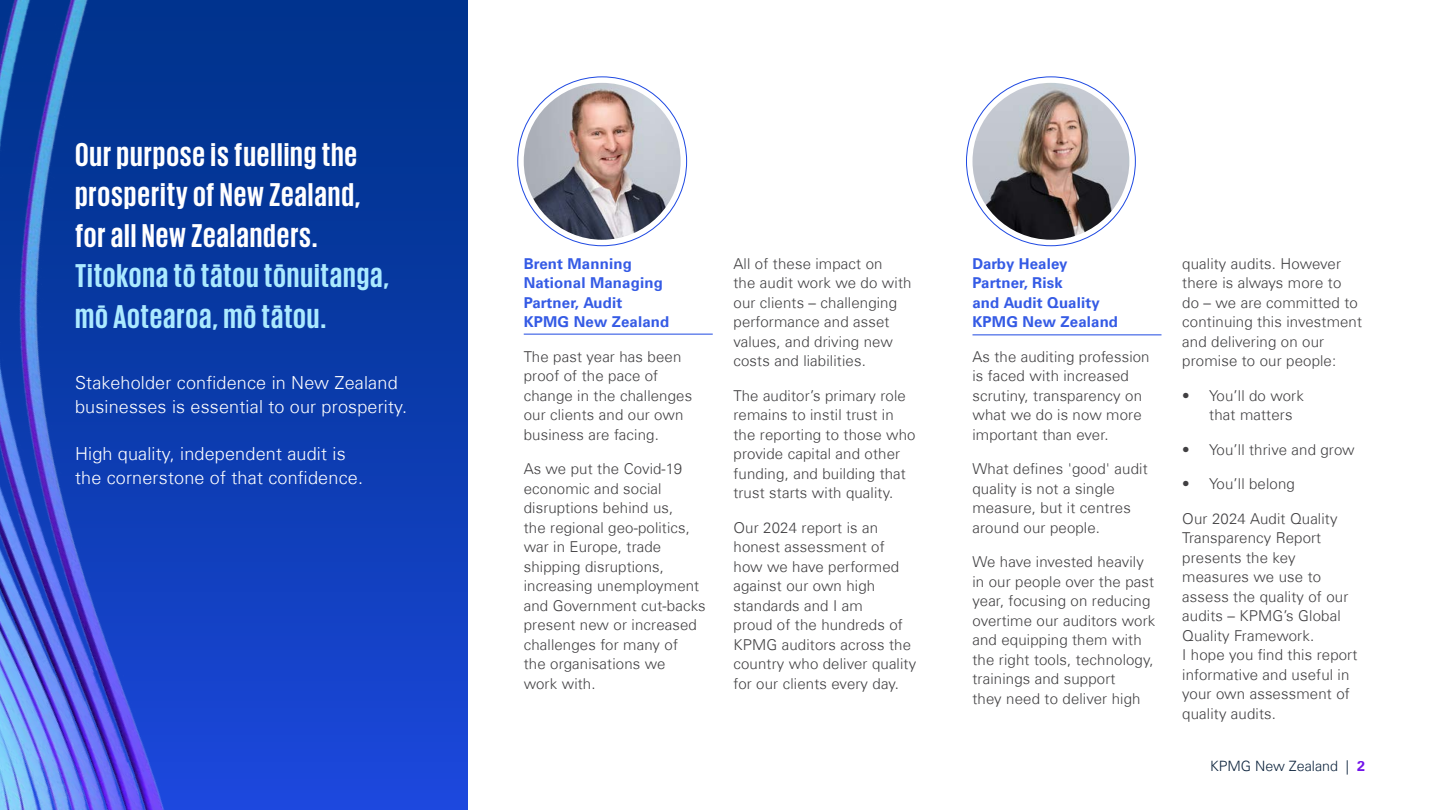
<style>
.page{position:relative;width:1440px;height:810px;background:#fff}
.page>*{position:absolute;margin:0;border:0;box-sizing:border-box;transform-origin:0 0}
.t1{font:700 33.75px/40.5px "KPMG Cyrillic";letter-spacing:.03em;color:#fff;text-align:justify}
.t2{font:700 33.75px/40.5px "KPMG Cyrillic";letter-spacing:.025em;color:#aceaff}
.t3{font:300 18px/24px "Universfor KPMG";letter-spacing:.01em;color:#fff}
.t4{font:300 15px/19.5px "Universfor KPMG";letter-spacing:.01em;color:#414042}
.t5{font:700 15px/19.5px "Universfor KPMG";letter-spacing:.01em;color:#355be5}
.t6{font:300 14.25px "Universfor KPMG";color:#0c233c}
.s1{font-weight:700;color:#7213ea}
</style>
<div class="page">
<img style="left:0;top:0;width:468px;height:810px">
<img style="left:524px;top:83px;width:157px;height:157px;border-radius:78px">
<img style="left:973px;top:83px;width:156px;height:157px;border-radius:78px">
<hr style="left:524px;top:334px;width:189px;height:1px;background:#1e49e2">
<hr style="left:972px;top:334px;width:189px;height:1px;background:#1e49e2">
<h1 class="t1" style="left:75px;top:133px;width:287px">Our purpose is fuelling the prosperity of New Zealand, for all New Zealanders.</h1>
<h1 class="t2" style="left:75px;top:254px;width:316px">Titokona tō tātou tōnuitanga, mō Aotearoa, mō tātou.</h1>
<p class="t3" style="left:75px;top:371px;width:334px">Stakeholder confidence in New Zealand businesses is essential to our prosperity.</p>
<p class="t3" style="left:75px;top:441px;width:290px">High quality, independent audit is the cornerstone of that confidence.</p>
<p class="t5" style="left:524px;top:254px;width:147px">Brent Manning<br>National Managing<br>Partner, Audit<br>KPMG New Zealand</p>
<p class="t4" style="left:524px;top:347px;width:170px">The past year has been proof of the pace of change in the challenges our clients and our own business are facing.</p>
<p class="t4" style="left:524px;top:459px;width:184px">As we put the Covid-19 economic and social disruptions behind us,<br>the regional geo-politics, war in Europe, trade shipping disruptions, increasing unemployment and Government cut-backs present new or increased challenges for many of<br>the organisations we<br>work with.</p>
<p class="t4" style="left:734px;top:254px;width:180px">All of these impact on<br>the audit work we do with our clients – challenging performance and asset values, and driving new costs and liabilities.</p>
<p class="t4" style="left:734px;top:386px;width:184px">The auditor’s primary role remains to instil trust in the reporting to those who provide capital and other funding, and building that trust starts with quality.</p>
<p class="t4" style="left:734px;top:518px;width:184px">Our 2024 report is an honest assessment of how we have performed against our own high standards and I am<br>proud of the hundreds of<br>KPMG auditors across the country who deliver quality for our clients every day.</p>
<p class="t5" style="left:973px;top:254px;width:147px">Darby Healey<br>Partner, Risk<br>and Audit Quality<br>KPMG New Zealand</p>
<p class="t4" style="left:973px;top:347px;width:179px">As the auditing profession is faced with increased scrutiny, transparency on what we do is now more important than ever.</p>
<p class="t4" style="left:973px;top:459px;width:177px">What defines 'good' audit quality is not a single measure, but it centres around our people.</p>
<p class="t4" style="left:973px;top:552px;width:184px">We have invested heavily in our people over the past year, focusing on reducing overtime our auditors work and equipping them with the right tools, technology, trainings and support<br>they need to deliver high</p>
<p class="t4" style="left:1182px;top:254px;width:181px">quality audits. However there is always more to<br>do – we are committed to continuing this investment and delivering on our promise to our people:</p>
<p class="t4" style="left:1209px;top:386px;width:96px;text-indent:-27px">• You’ll do work that matters</p>
<p class="t4" style="left:1182px;top:440px;width:174px">• You’ll thrive and grow</p>
<p class="t4" style="left:1182px;top:474px;width:114px">• You’ll belong</p>
<p class="t4" style="left:1182px;top:509px;width:177px">Our 2024 Audit Quality<br>Transparency Report presents the key measures we use to assess the quality of our audits – KPMG’s Global<br>Quality Framework.<br>I hope you find this report informative and useful in your own assessment of quality audits.</p>
<p class="t6" style="left:1210px;top:757px;width:156px">KPMG New Zealand | <span class="s1">2</span></p>
</div>
